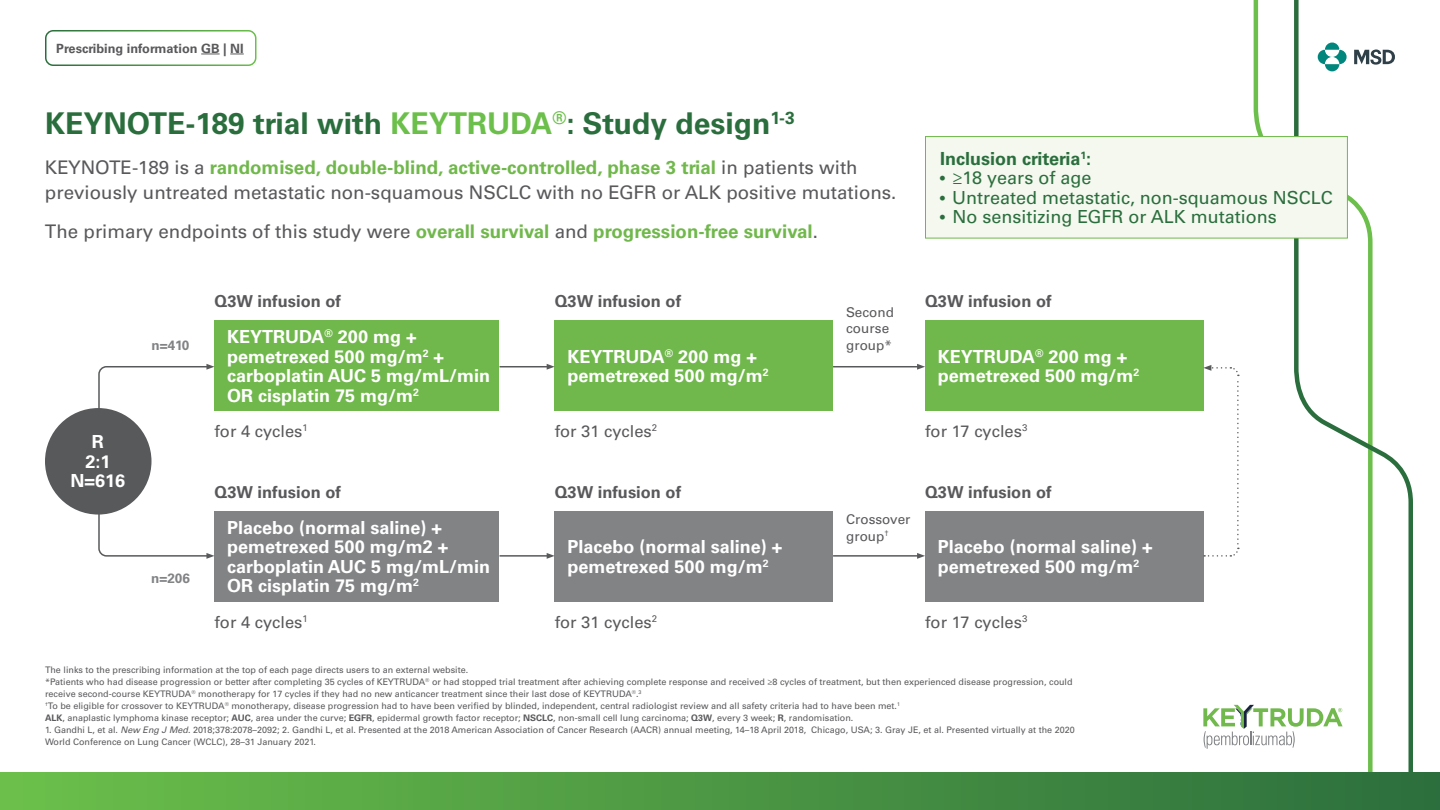
<style>
.page{position:relative;width:1440px;height:810px;background:#fff}
.page>*{position:absolute;margin:0;border:0;box-sizing:border-box;transform-origin:0 0}
.t1{font:700 30px "Univers LT Std";color:#2b6e3d}
.t2{font:18.75px/24.8px "Univers LT Std";color:#59595c}
.t3{font:700 18.75px "Univers LT Std";color:#71b84c}
.t4{font:700 18px/19.5px "Univers LT Std";color:#fff}
.t5{font:18px "Univers LT Std";color:#2b6e3d}
.t6{font:700 18px "Univers LT Std";color:#2b6e3d}
.t7{font:700 16.5px "Univers LT Std";color:#59595c}
.t8{font:16.5px "Univers LT Std";color:#59595c}
.t9{font:13.5px/16.2px "Univers LT Std";color:#59595c}
.t10{font:700 13.5px "Univers LT Std";color:#818385}
.t11{font:700 12.75px "Univers LT Std";color:#59595c}
.t12{font:9px/12px "Univers LT Std";color:#59595c}
.s1{color:#6bbf4a}
.s2{font-weight:700;color:#71b84c}
.s3{font-weight:400;color:#59595c}
.s4{font-size:13.5px}
.s5{font-weight:700}
.s6{font-style:italic}
</style>
<div class="page">
<svg style="left:1251px;top:0;width:40px;height:239px"></svg>
<svg style="left:1291px;top:0;width:122px;height:772px"></svg>
<div style="left:0;top:772px;width:1440px;height:38px;background:linear-gradient(to right,#6bc04a,#2c6e3d)"></div>
<div style="left:1195px;top:699px;width:154px;height:54px;background:#fff"></div>
<svg style="left:1203px;top:705px;width:140px;height:44px"></svg>
<svg style="left:201px;top:54px;width:19px;height:1px"></svg>
<svg style="left:230px;top:54px;width:14px;height:1px"></svg>
<div style="left:45px;top:30px;width:211px;height:36px;border:2px solid #fff;border-radius:8px"></div>
<svg style="left:1318px;top:43px;width:29px;height:28px"></svg>
<svg style="left:1354px;top:49px;width:41px;height:16px"></svg>
<div style="left:214px;top:321px;width:286px;height:90px;background:#71b84c"></div>
<div style="left:214px;top:512px;width:286px;height:90px;background:#818385"></div>
<div style="left:555px;top:321px;width:278px;height:90px;background:#71b84c"></div>
<div style="left:555px;top:512px;width:278px;height:90px;background:#818385"></div>
<div style="left:925px;top:321px;width:278px;height:90px;background:#71b84c"></div>
<div style="left:925px;top:512px;width:278px;height:90px;background:#818385"></div>
<svg style="left:98px;top:364px;width:116px;height:195px"></svg>
<div style="left:45px;top:408px;width:107px;height:107px;background:#58595b;border-radius:50%"></div>
<hr style="left:500px;top:555px;width:50px;height:2px;background:#58595b">
<svg style="left:547px;top:553px;width:8px;height:6px"></svg>
<hr style="left:833px;top:555px;width:87px;height:2px;background:#58595b">
<svg style="left:917px;top:553px;width:8px;height:6px"></svg>
<svg style="left:1203px;top:365px;width:36px;height:192px"></svg>
<hr style="left:499px;top:366px;width:51px;height:1px;background:#58595b">
<svg style="left:547px;top:364px;width:8px;height:6px"></svg>
<hr style="left:833px;top:366px;width:87px;height:1px;background:#58595b">
<svg style="left:917px;top:364px;width:8px;height:6px"></svg>
<div style="left:926px;top:137px;width:421px;height:101px;background:#f4f8ef"></div>
<div style="left:925px;top:136px;width:423px;height:102px;border:1px solid #71b84c"></div>
<h3 class="t11" style="left:56px;top:41px;width:189px">Prescribing information GB | NI</h3>
<h1 class="t1" style="left:45px;top:106px;width:751px">KEYNOTE-189 trial with <span class="s1">KEYTRUDA</span><sup>®</sup>: Study design<sup>1-3</sup></h1>
<h2 class="t2" style="left:45px;top:155px;width:853px">KEYNOTE-189 is a <span class="s2">randomised, double-blind, active-controlled, phase 3 trial</span> in patients with previously untreated metastatic non-squamous NSCLC with no EGFR or ALK positive mutations.</h2>
<h2 class="t3" style="left:45px;top:221px;width:775px"><span class="s3">The primary endpoints of this study were</span> overall survival <span class="s3">and</span> progression-free survival<span class="s3">.</span></h2>
<h3 class="t6" style="left:940px;top:148px;width:153px">Inclusion criteria<sup>1</sup>:</h3>
<h3 class="t5" style="left:940px;top:167px;width:153px"><span class="s4">•</span> ≥18 years of age</h3>
<h3 class="t5" style="left:940px;top:187px;width:394px"><span class="s4">•</span> Untreated metastatic, non-squamous NSCLC</h3>
<h3 class="t5" style="left:940px;top:206px;width:338px"><span class="s4">•</span> No sensitizing EGFR or ALK mutations</h3>
<h3 class="t4" style="left:71px;top:432px;width:56px;text-align:center">R<br>2:1<br>N=616</h3>
<h3 class="t10" style="left:152px;top:337px;width:39px">n=410</h3>
<h3 class="t10" style="left:151px;top:570px;width:40px">n=206</h3>
<h3 class="t7" style="left:214px;top:292px;width:128px">Q3W infusion of</h3>
<h3 class="t4" style="left:227px;top:327px;width:264px">KEYTRUDA<sup>®</sup> 200 mg + pemetrexed 500 mg/m<sup>2</sup> + carboplatin AUC 5 mg/mL/min<br>OR cisplatin 75 mg/m<sup>2</sup></h3>
<h3 class="t8" style="left:214px;top:421px;width:95px">for 4 cycles<sup>1</sup></h3>
<h3 class="t7" style="left:214px;top:482px;width:128px">Q3W infusion of</h3>
<h3 class="t4" style="left:227px;top:518px;width:264px">Placebo (normal saline) + pemetrexed 500 mg/m2 + carboplatin AUC 5 mg/mL/min<br>OR cisplatin 75 mg/m<sup>2</sup></h3>
<h3 class="t7" style="left:555px;top:292px;width:128px">Q3W infusion of</h3>
<h3 class="t4" style="left:567px;top:347px;width:203px">KEYTRUDA<sup>®</sup> 200 mg + pemetrexed 500 mg/m<sup>2</sup></h3>
<h3 class="t9" style="left:846px;top:304px;width:49px">Second course group*</h3>
<h3 class="t7" style="left:925px;top:292px;width:128px">Q3W infusion of</h3>
<h3 class="t4" style="left:938px;top:347px;width:203px">KEYTRUDA<sup>®</sup> 200 mg + pemetrexed 500 mg/m<sup>2</sup></h3>
<h3 class="t8" style="left:555px;top:421px;width:104px">for 31 cycles<sup>2</sup></h3>
<h3 class="t8" style="left:925px;top:421px;width:104px">for 17 cycles<sup>3</sup></h3>
<h3 class="t7" style="left:555px;top:482px;width:128px">Q3W infusion of</h3>
<h3 class="t7" style="left:925px;top:482px;width:128px">Q3W infusion of</h3>
<h3 class="t4" style="left:567px;top:537px;width:216px">Placebo (normal saline) + pemetrexed 500 mg/m<sup>2</sup></h3>
<h3 class="t9" style="left:846px;top:512px;width:66px">Crossover group<sup>†</sup></h3>
<h3 class="t4" style="left:938px;top:537px;width:216px">Placebo (normal saline) + pemetrexed 500 mg/m<sup>2</sup></h3>
<h3 class="t8" style="left:925px;top:612px;width:104px">for 17 cycles<sup>3</sup></h3>
<p class="t12" style="left:45px;top:664px;width:1029px">The links to the prescribing information at the top of each page directs users to an external website.<br>*Patients who had disease progression or better after completing 35 cycles of KEYTRUDA<sup>®</sup> or had stopped trial treatment after achieving complete response and received ≥8 cycles of treatment, but then experienced disease progression, could receive second-course KEYTRUDA<sup>®</sup> monotherapy for 17 cycles if they had no new anticancer treatment since their last dose of KEYTRUDA<sup>®</sup>.<sup>3<br>†</sup>To be eligible for crossover to KEYTRUDA<sup>®</sup> monotherapy, disease progression had to have been verified by blinded, independent, central radiologist review and all safety criteria had to have been met.<sup>1<br></sup><span class="s5">ALK</span>, anaplastic lymphoma kinase receptor; <span class="s5">AUC</span>, area under the curve; <span class="s5">EGFR</span>, epidermal growth factor receptor; <span class="s5">NSCLC</span>, non-small cell lung carcinoma; <span class="s5">Q3W</span>, every 3 week; <span class="s5">R</span>, randomisation.</p>
<p class="t12" style="left:45px;top:724px;width:1031px">1. Gandhi L, et al. <span class="s6">New Eng J Med</span>. 2018;378:2078–2092; 2. Gandhi L, et al. Presented at the 2018 American Association of Cancer Research (AACR) annual meeting, 14–18 April 2018, Chicago, USA; 3. Gray JE, et al. Presented virtually at the 2020<br>World Conference on Lung Cancer (WCLC), 28–31 January 2021.</p>
<h3 class="t8" style="left:555px;top:612px;width:104px">for 31 cycles<sup>2</sup></h3>
<h3 class="t8" style="left:214px;top:612px;width:95px">for 4 cycles<sup>1</sup></h3>
</div>
